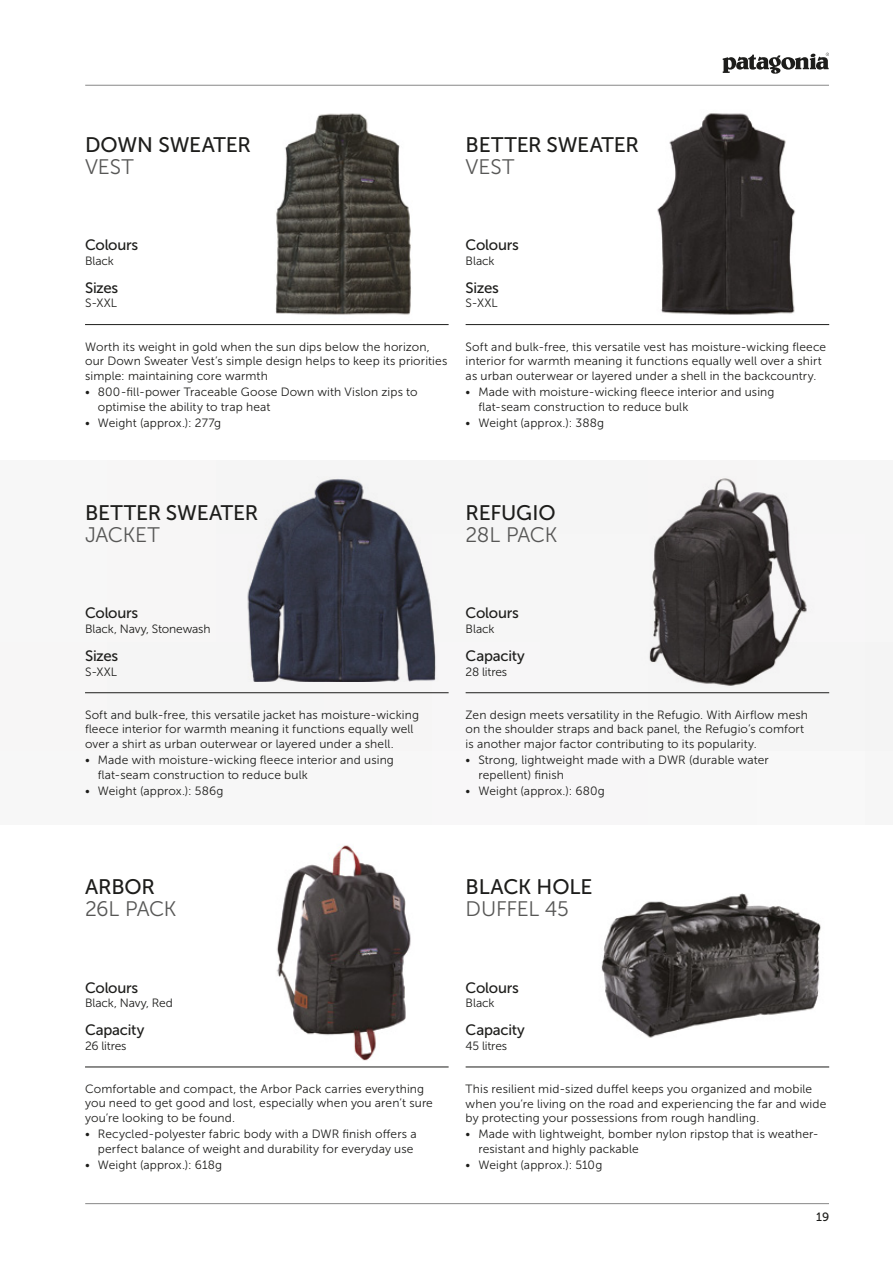
<style>
.page{position:relative;width:893px;height:1263px;background:#fff}
.page>*{position:absolute;margin:0;border:0;box-sizing:border-box;transform-origin:0 0}
.t1{font:21px "Museo Sans 500";letter-spacing:-.005em;color:#1d1d1b}
.t2{font:21px "Museo Sans 300";letter-spacing:-.02em;color:#575756}
.t3{font:15px "Museo Sans 500";letter-spacing:-.015em;color:#1d1d1b}
.t4{font:12px/14.4px "Museo Sans 300";letter-spacing:.01em;color:#1d1d1b}
.t5{font:12px "Museo Sans 300";letter-spacing:-.015em;color:#1d1d1b}
.t6{font:12px "Museo Sans 300";letter-spacing:-.01em;color:#1d1d1b}
.t7{font:12px "Museo Sans 500";color:#1d1d1b}
</style>
<div class="page">
<hr style="left:85px;top:1203px;width:744px;height:1px;background:#878787">
<hr style="left:85px;top:85px;width:744px;height:1px;background:#878787">
<img style="left:85px;top:476px;width:808px;height:275px">
<img style="left:601px;top:893px;width:220px;height:145px">
<img style="left:269px;top:845px;width:149px;height:222px">
<img style="left:657px;top:113px;width:138px;height:202px">
<img style="left:275px;top:113px;width:136px;height:202px">
<hr style="left:85px;top:324px;width:364px;height:1px;background:#1d1d1b">
<hr style="left:466px;top:324px;width:363px;height:1px;background:#1d1d1b">
<hr style="left:85px;top:692px;width:364px;height:1px;background:#1d1d1b">
<hr style="left:466px;top:692px;width:363px;height:1px;background:#1d1d1b">
<hr style="left:85px;top:1067px;width:364px;height:1px;background:#1d1d1b">
<hr style="left:466px;top:1067px;width:363px;height:1px;background:#1d1d1b">
<svg style="left:723px;top:53px;width:106px;height:21px"></svg>
<h1 class="t1" style="left:85px;top:133px;width:167px">DOWN SWEATER</h1>
<h1 class="t2" style="left:85px;top:156px;width:50px">VEST</h1>
<h1 class="t1" style="left:466px;top:133px;width:175px">BETTER SWEATER</h1>
<h1 class="t2" style="left:466px;top:156px;width:50px">VEST</h1>
<p class="t3" style="left:85px;top:237px;width:55px">Colours</p>
<p class="t4" style="left:85px;top:253px;width:30px">Black</p>
<p class="t3" style="left:466px;top:237px;width:55px">Colours</p>
<p class="t4" style="left:466px;top:253px;width:30px">Black</p>
<p class="t3" style="left:85px;top:280px;width:35px">Sizes</p>
<p class="t4" style="left:85px;top:296px;width:34px">S-XXL</p>
<p class="t3" style="left:466px;top:280px;width:35px">Sizes</p>
<p class="t4" style="left:466px;top:296px;width:34px">S-XXL</p>
<p class="t4" style="left:85px;top:339px;width:364px">Worth its weight in gold when the sun dips below the horizon, our Down Sweater Vest’s simple design helps to keep its priorities simple: maintaining core warmth</p>
<p class="t4" style="left:98px;top:385px;width:321px;text-indent:-13px">• 800-fill-power Traceable Goose Down with Vislon zips to optimise the ability to trap heat</p>
<p class="t4" style="left:85px;top:416px;width:138px">• Weight (approx.): 277g</p>
<p class="t4" style="left:466px;top:339px;width:362px">Soft and bulk-free, this versatile vest has moisture-wicking fleece interior for warmth meaning it functions equally well over a shirt as urban outerwear or layered under a shell in the backcountry.</p>
<p class="t4" style="left:478px;top:385px;width:298px;text-indent:-13px">• Made with moisture-wicking fleece interior and using flat-seam construction to reduce bulk</p>
<p class="t4" style="left:466px;top:416px;width:140px">• Weight (approx.): 388g</p>
<h1 class="t1" style="left:85px;top:501px;width:175px">BETTER SWEATER</h1>
<h1 class="t2" style="left:85px;top:524px;width:76px">JACKET</h1>
<h1 class="t1" style="left:466px;top:501px;width:91px">REFUGIO</h1>
<h1 class="t2" style="left:466px;top:524px;width:93px">28L PACK</h1>
<p class="t3" style="left:85px;top:605px;width:55px">Colours</p>
<p class="t6" style="left:85px;top:622px;width:127px">Black, Navy, Stonewash</p>
<p class="t3" style="left:466px;top:605px;width:55px">Colours</p>
<p class="t4" style="left:466px;top:622px;width:30px">Black</p>
<p class="t3" style="left:85px;top:648px;width:35px">Sizes</p>
<p class="t4" style="left:85px;top:664px;width:34px">S-XXL</p>
<p class="t3" style="left:466px;top:648px;width:61px">Capacity</p>
<p class="t5" style="left:466px;top:665px;width:43px">28 litres</p>
<p class="t4" style="left:85px;top:708px;width:336px">Soft and bulk-free, this versatile jacket has moisture-wicking fleece interior for warmth meaning it functions equally well over a shirt as urban outerwear or layered under a shell.</p>
<p class="t4" style="left:98px;top:753px;width:298px;text-indent:-13px">• Made with moisture-wicking fleece interior and using flat-seam construction to reduce bulk</p>
<p class="t4" style="left:85px;top:784px;width:140px">• Weight (approx.): 586g</p>
<p class="t4" style="left:466px;top:708px;width:344px">Zen design meets versatility in the Refugio. With Airflow mesh on the shoulder straps and back panel, the Refugio’s comfort is another major factor contributing to its popularity.</p>
<p class="t4" style="left:478px;top:753px;width:292px;text-indent:-13px">• Strong, lightweight made with a DWR (durable water repellent) finish</p>
<p class="t4" style="left:466px;top:784px;width:141px">• Weight (approx.): 680g</p>
<h1 class="t1" style="left:85px;top:875px;width:72px">ARBOR</h1>
<h1 class="t2" style="left:85px;top:898px;width:93px">26L PACK</h1>
<h1 class="t1" style="left:466px;top:875px;width:128px">BLACK HOLE</h1>
<h1 class="t2" style="left:466px;top:898px;width:105px">DUFFEL 45</h1>
<p class="t3" style="left:85px;top:979px;width:55px">Colours</p>
<p class="t4" style="left:85px;top:996px;width:89px">Black, Navy, Red</p>
<p class="t3" style="left:466px;top:979px;width:55px">Colours</p>
<p class="t4" style="left:466px;top:996px;width:30px">Black</p>
<p class="t3" style="left:85px;top:1022px;width:61px">Capacity</p>
<p class="t5" style="left:85px;top:1039px;width:43px">26 litres</p>
<p class="t3" style="left:466px;top:1022px;width:61px">Capacity</p>
<p class="t5" style="left:466px;top:1039px;width:43px">45 litres</p>
<p class="t4" style="left:85px;top:1081px;width:349px">Comfortable and compact, the Arbor Pack carries everything you need to get good and lost, especially when you aren’t sure you’re looking to be found.</p>
<p class="t4" style="left:85px;top:1127px;width:333px;text-align:right">• Recycled-polyester fabric body with a DWR finish offers a perfect balance of weight and durability for everyday use</p>
<p class="t4" style="left:85px;top:1158px;width:139px">• Weight (approx.): 618g</p>
<p class="t4" style="left:466px;top:1082px;width:362px">This resilient mid-sized duffel keeps you organized and mobile when you’re living on the road and experiencing the far and wide by protecting your possessions from rough handling.</p>
<p class="t4" style="left:478px;top:1127px;width:342px;text-indent:-13px">• Made with lightweight, bomber nylon ripstop that is weather&shy;resistant and highly packable</p>
<p class="t4" style="left:466px;top:1158px;width:138px">• Weight (approx.): 510g</p>
<p class="t7" style="left:816px;top:1210px;width:14px">19</p>
</div>
